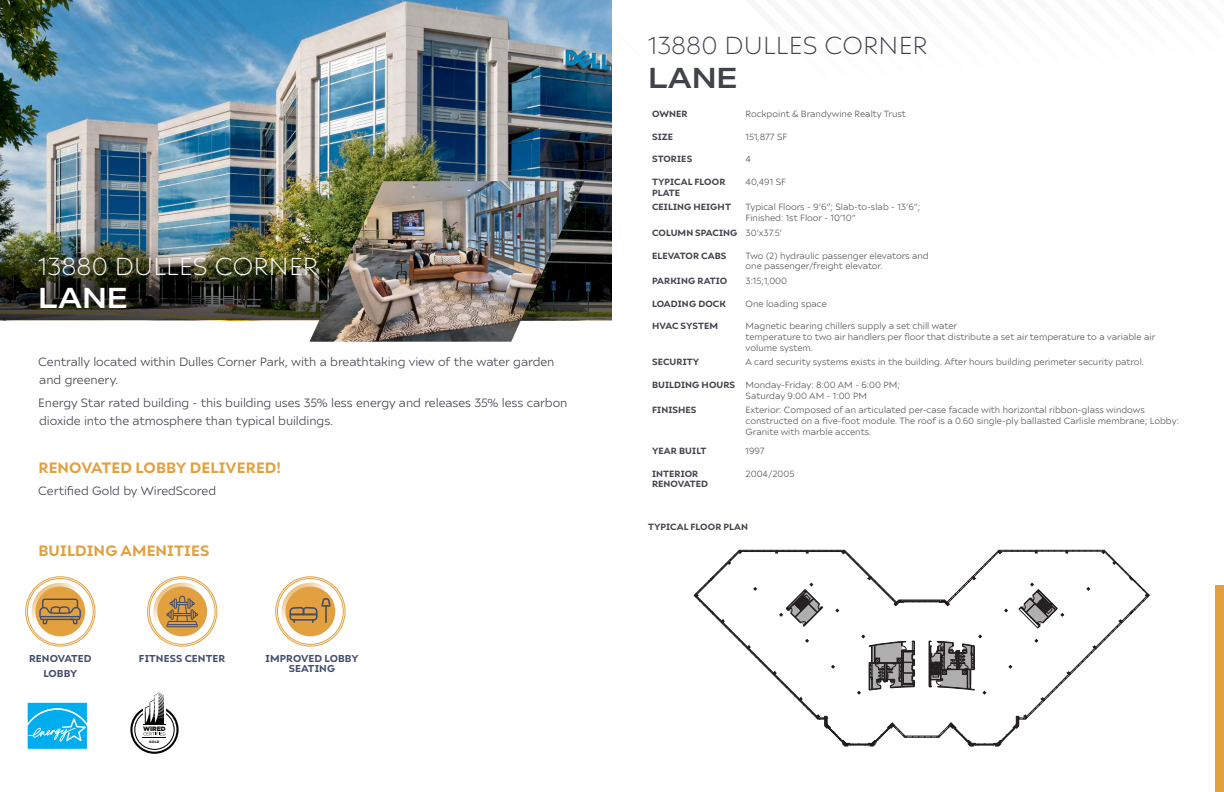
<style>
.page{position:relative;width:1224px;height:792px;background:#fff}
.page>*{position:absolute;margin:0;border:0;box-sizing:border-box;transform-origin:0 0}
.HEADER1{font:600 28px "Aktiv Grotesk Ex";color:#fff}
.HEADER1-2{font:600 28px "Aktiv Grotesk Ex";color:#41434a}
.t1{font:300 24.5px "Ariana Pro";letter-spacing:.01em;color:#fff}
.t2{font:300 24.5px "Ariana Pro";letter-spacing:.01em;color:#41434a}
.SUBHEADER{font:700 15px "Ariana Pro";letter-spacing:.01em;color:#e2a03e}
.BULLETS{font:12px/18px "Ariana Pro";letter-spacing:-.005em;color:#41434a}
.ICON_TITLE{font:700 10px/10px "Ariana Pro";letter-spacing:.01em;color:#414c69;text-align:center}
.t3{font:9px/10.8px "Ariana Pro";color:#565554}
.t4{font:700 9px/10.8px "Ariana Pro";letter-spacing:.01em;color:#41434a}
.t5{font:900 6.3px "Gotham";color:#050504}
.t6{font:900 3.4px "Gotham";color:#231f20}
</style>
<div class="page">
<div style="left:1215px;top:585px;width:9px;height:207px;background:#e2a03e"></div>
<svg style="left:130px;top:693px;width:49px;height:61px"></svg>
<svg style="left:28px;top:703px;width:59px;height:46px;background:#23b9f1"></svg>
<svg style="left:694px;top:550px;width:456px;height:196px"></svg>
<img style="left:9px;top:0;width:21px;height:321px">
<img style="left:30px;top:0;width:21px;height:321px">
<img style="left:51px;top:0;width:20px;height:321px">
<img style="left:71px;top:0;width:21px;height:321px">
<img style="left:92px;top:0;width:21px;height:321px">
<img style="left:113px;top:0;width:20px;height:321px">
<img style="left:133px;top:0;width:21px;height:321px">
<img style="left:154px;top:0;width:20px;height:321px">
<img style="left:174px;top:0;width:21px;height:321px">
<img style="left:195px;top:0;width:26px;height:321px">
<img style="left:221px;top:0;width:20px;height:321px">
<img style="left:241px;top:0;width:21px;height:321px">
<img style="left:262px;top:0;width:21px;height:321px">
<img style="left:283px;top:0;width:20px;height:321px">
<img style="left:303px;top:0;width:21px;height:342px">
<img style="left:324px;top:0;width:21px;height:342px">
<img style="left:345px;top:0;width:20px;height:342px">
<img style="left:365px;top:0;width:21px;height:342px">
<img style="left:386px;top:0;width:20px;height:342px">
<img style="left:406px;top:0;width:21px;height:342px">
<img style="left:427px;top:0;width:21px;height:342px">
<img style="left:448px;top:0;width:20px;height:342px">
<img style="left:468px;top:0;width:21px;height:342px">
<img style="left:489px;top:0;width:21px;height:342px">
<img style="left:510px;top:0;width:20px;height:342px">
<img style="left:530px;top:0;width:21px;height:321px">
<img style="left:551px;top:0;width:21px;height:321px">
<img style="left:572px;top:0;width:20px;height:321px">
<img style="left:592px;top:0;width:20px;height:321px">
<svg style="left:25px;top:576px;width:71px;height:71px"></svg>
<svg style="left:147px;top:576px;width:71px;height:71px"></svg>
<svg style="left:275px;top:576px;width:71px;height:71px"></svg>
<p class="t1" style="left:38px;top:249px;width:281px">13880 DULLES CORNER</p>
<p class="HEADER1" style="left:38px;top:282px;width:91px">LANE</p>
<p class="BULLETS" style="left:38px;top:352px;width:518px">Centrally located within Dulles Corner Park, with a breathtaking view of the water garden and greenery.</p>
<p class="BULLETS" style="left:38px;top:393px;width:531px">Energy Star rated building - this building uses 35% less energy and releases 35% less carbon dioxide into the atmosphere than typical buildings.</p>
<p class="SUBHEADER" style="left:38px;top:457px;width:244px">RENOVATED LOBBY DELIVERED!</p>
<p class="BULLETS" style="left:38px;top:481px;width:179px">Certified Gold by WiredScored</p>
<p class="SUBHEADER" style="left:38px;top:540px;width:173px">BUILDING AMENITIES</p>
<p class="ICON_TITLE" style="left:29px;top:653px;width:64px">RENOVATED</p>
<p class="ICON_TITLE" style="left:43px;top:668px;width:36px">LOBBY</p>
<p class="ICON_TITLE" style="left:139px;top:653px;width:88px">FITNESS CENTER</p>
<p class="ICON_TITLE" style="left:266px;top:653px;width:95px">IMPROVED LOBBY<br>SEATING</p>
<p class="t5" style="left:143px;top:724px;width:24px">WIRED</p>
<p class="t6" style="left:149px;top:739px;width:12px">GOLD</p>
<p class="t2" style="left:648px;top:29px;width:281px">13880 DULLES CORNER</p>
<p class="HEADER1-2" style="left:648px;top:62px;width:91px">LANE</p>
<p class="t4" style="left:652px;top:108px;width:37px">OWNER</p>
<p class="t3" style="left:746px;top:108px;width:162px">Rockpoint &amp; Brandywine Realty Trust</p>
<p class="t4" style="left:652px;top:131px;width:23px">SIZE</p>
<p class="t3" style="left:746px;top:131px;width:43px">151,877 SF</p>
<p class="t4" style="left:652px;top:153px;width:42px">STORIES</p>
<p class="t3" style="left:746px;top:153px;width:7px">4</p>
<p class="t4" style="left:652px;top:176px;width:75px">TYPICAL FLOOR<br>PLATE</p>
<p class="t3" style="left:746px;top:176px;width:42px">40,491 SF</p>
<p class="t4" style="left:652px;top:201px;width:80px">CEILING HEIGHT</p>
<p class="t3" style="left:746px;top:201px;width:176px">Typical Floors - 9’6”; Slab-to-slab - 13’6”;<br>Finished: 1st Floor - 10’10”</p>
<p class="t4" style="left:652px;top:227px;width:87px">COLUMN SPACING</p>
<p class="t3" style="left:746px;top:227px;width:38px">30’x37.5’</p>
<p class="t4" style="left:652px;top:249px;width:76px">ELEVATOR CABS</p>
<p class="t3" style="left:746px;top:249px;width:185px">Two (2) hydraulic passenger elevators and one passenger/freight elevator.</p>
<p class="t4" style="left:652px;top:275px;width:77px">PARKING RATIO</p>
<p class="t3" style="left:746px;top:275px;width:43px">3:15;1,000</p>
<p class="t4" style="left:652px;top:297px;width:75px">LOADING DOCK</p>
<p class="t3" style="left:746px;top:297px;width:83px">One loading space</p>
<p class="t4" style="left:652px;top:320px;width:68px">HVAC SYSTEM</p>
<p class="t3" style="left:746px;top:320px;width:411px">Magnetic bearing chillers supply a set chill water<br>temperature to two air handlers per floor that distribute a set air temperature to a variable air volume system.</p>
<p class="t4" style="left:652px;top:356px;width:49px">SECURITY</p>
<p class="t3" style="left:746px;top:356px;width:400px">A card security systems exists in the building. After hours building perimeter security patrol.</p>
<p class="t4" style="left:652px;top:379px;width:85px">BUILDING HOURS</p>
<p class="t3" style="left:746px;top:379px;width:156px">Monday-Friday: 8:00 AM - 6:00 PM;<br>Saturday 9:00 AM - 1:00 PM</p>
<p class="t4" style="left:652px;top:404px;width:46px">FINISHES</p>
<p class="t3" style="left:746px;top:404px;width:435px">Exterior: Composed of an articulated per-case facade with horizontal ribbon-glass windows constructed on a five-foot module. The roof is a 0.60 single-ply ballasted Carlisle membrane; Lobby:<br>Granite with marble accents.</p>
<p class="t4" style="left:652px;top:445px;width:56px">YEAR BUILT</p>
<p class="t3" style="left:746px;top:445px;width:21px">1997</p>
<p class="t4" style="left:652px;top:467px;width:58px">INTERIOR<br>RENOVATED</p>
<p class="t3" style="left:746px;top:468px;width:50px">2004/2005</p>
<p class="t4" style="left:648px;top:521px;width:102px">TYPICAL FLOOR PLAN</p>
</div>
